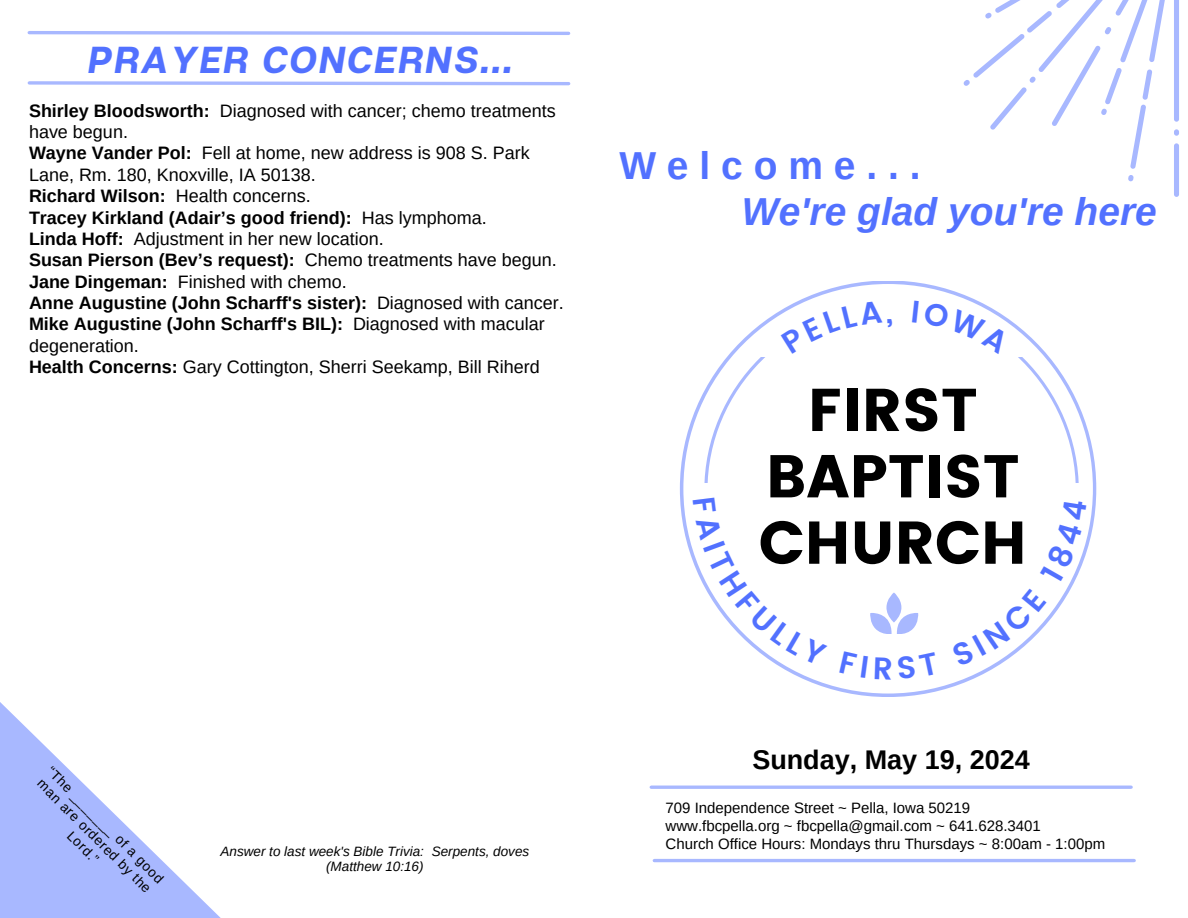
<style>
.page{position:relative;width:1188px;height:918px;background:#fff}
.page>*{position:absolute;margin:0;border:0;box-sizing:border-box;transform-origin:0 0}
.t1{font:60.3px/66.3px "Poppins";color:#000;text-align:center}
.t2{font:italic 700 39px/46.2px "Arimo";color:#5271ff}
.t3{font:italic 700 37.5px "Articulat CF";letter-spacing:.05em;color:#5271ff}
.t4{font:700 27px "Arimo";color:#000}
.t5{font:18px/21.3px "Arimo";color:#000}
.t6{font:15px/18px "Arimo";color:#000}
.t7{font:italic 13.5px/15.8px "Arimo";color:#000;text-align:center}
.t8{font:13.5px/15.8px "Arimo";color:#000;text-align:center}
.s1{font-weight:700}
.s2{font-style:normal}
</style>
<div class="page">
<div style="left:1174px;top:143px;width:5px;height:54px;background:#a8b8ff;border-radius:3px"></div>
<svg style="left:1174px;top:129px;width:5px;height:7px"></svg>
<svg style="left:1174px;top:0;width:5px;height:122px"></svg>
<svg style="left:1128px;top:175px;width:6px;height:7px"></svg>
<svg style="left:963px;top:0;width:202px;height:169px"></svg>
<hr style="left:651px;top:786px;width:480px;height:3px;background:#5271ff">
<svg style="left:0;top:702px;width:221px;height:216px"></svg>
<svg style="left:680px;top:281px;width:416px;height:415px"></svg>
<svg style="left:870px;top:593px;width:49px;height:41px"></svg>
<svg style="left:704px;top:358px;width:375px;height:125px"></svg>
<svg style="left:27px;top:31px;width:544px;height:4px;background:#b6c3ff"></svg>
<svg style="left:27px;top:81px;width:544px;height:5px"></svg>
<hr style="left:654px;top:859px;width:480px;height:3px;background:#5271ff">
<svg style="left:693px;top:497px;width:135px;height:169px"></svg>
<svg style="left:840px;top:651px;width:28px;height:27px"></svg>
<svg style="left:875px;top:657px;width:17px;height:23px"></svg>
<svg style="left:898px;top:652px;width:41px;height:27px"></svg>
<svg style="left:951px;top:499px;width:136px;height:168px"></svg>
<svg style="left:781px;top:300px;width:112px;height:53px"></svg>
<svg style="left:912px;top:301px;width:98px;height:53px"></svg>
<h3 class="t3" style="left:88px;top:37px;width:426px">PRAYER CONCERNS...</h3>
<p class="t5" style="left:29px;top:100px;width:536px"><span class="s1">Shirley Bloodsworth:</span> Diagnosed with cancer; chemo treatments have begun.<br><span class="s1">Wayne Vander Pol:</span> Fell at home, new address is 908 S. Park Lane, Rm. 180, Knoxville, IA 50138.<br><span class="s1">Richard Wilson:</span> Health concerns.<br><span class="s1">Tracey Kirkland (Adair’s good friend):</span> Has lymphoma.<br><span class="s1">Linda Hoff:</span> Adjustment in her new location.<br><span class="s1">Susan Pierson (Bev’s request):</span> Chemo treatments have begun.<br><span class="s1">Jane Dingeman:</span> Finished with chemo.<br><span class="s1">Anne Augustine (John Scharff's sister):</span> Diagnosed with cancer.<br><span class="s1">Mike Augustine (John Scharff's BIL):</span> Diagnosed with macular degeneration.<br><span class="s1">Health Concerns:</span> Gary Cottington, Sherri Seekamp, Bill Riherd</p>
<h2 class="t2" style="left:742px;top:142px;width:417px;text-indent:-123px"><span class="s2">Welcome...<br></span>We're glad you're here</h2>
<h1 class="t1" style="left:759px;top:377px;width:270px">FIRST<br>BAPTIST<br>CHURCH</h1>
<p class="t8" style="left:55px;top:763px;width:160px;rotate:45deg">“The _______ of a good man are ordered by the<br>Lord.”</p>
<p class="t7" style="left:221px;top:843px;width:310px">Answer to last week's Bible Trivia: Serpents, doves (Matthew 10:16)</p>
<h3 class="t4" style="left:752px;top:745px;width:279px">Sunday, May 19, 2024</h3>
<p class="t6" style="left:666px;top:798px;width:441px">709 Independence Street ~ Pella, Iowa 50219<br>www.fbcpella.org ~ fbcpella@gmail.com ~ 641.628.3401<br>Church Office Hours: Mondays thru Thursdays ~ 8:00am - 1:00pm</p>
</div>
